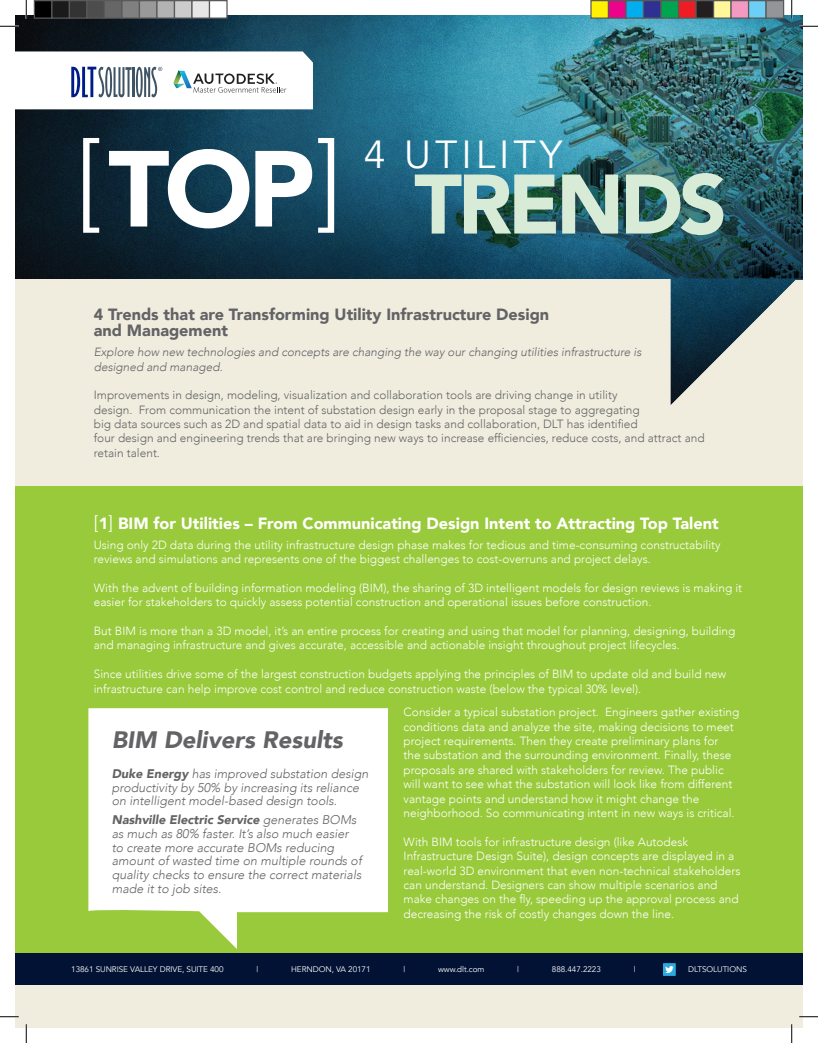
<style>
.page{position:relative;width:818px;height:1043px;background:#fff}
.page>*{position:absolute;margin:0;border:0;box-sizing:border-box;transform-origin:0 0}
.t1{font:900 106.75px "Avenir";color:#fff}
.t2{font:300 106.75px "Avenir";color:#fff}
.t3{font:900 83.38px "Avenir";letter-spacing:-.05em;color:#d8ebd7}
.t4{font:39.12px "Avenir";letter-spacing:.1em;color:#fff}
.t5{font:italic 900 23.75px "Avenir";color:#636366}
.t6{font:900 16.25px "Avenir";color:#fff}
.t7{font:900 16.25px/16.2px "Avenir";color:#636366}
.t8{font:italic 300 12.5px/13.8px "Avenir";color:#636366}
.t9{font:300 11.88px/14.4px "Avenir";color:#fff}
.t10{font:300 11.88px/14.4px "Avenir";color:#636366}
.t11{font:italic 300 11.88px/14.4px "Avenir";color:#636366}
.Footer-copy{font:8.12px "Avenir";letter-spacing:-.01em;color:#fff}
.s1{font-weight:300;font-size:18.75px}
.s2{font-weight:900}
</style>
<div class="page">
<div style="left:15px;top:271px;width:787px;height:215px;background:#f0eddf"></div>
<div style="left:15px;top:486px;width:787px;height:496px;background:#99ca3b"></div>
<div style="left:15px;top:982px;width:787px;height:46px;background:#f0eddf"></div>
<div style="left:15px;top:953px;width:787px;height:31px;background:#021234"></div>
<img style="left:15px;top:15px;width:787px;height:390px">
<svg style="left:15px;top:51px;width:298px;height:58px"></svg>
<div style="left:663px;top:963px;width:12px;height:12px;background:#2aaae1"></div>
<svg style="left:665px;top:966px;width:8px;height:7px"></svg>
<svg style="left:88px;top:708px;width:300px;height:241px;background:#eff6e0"></svg>
<svg style="left:0;top:25px;width:19px;height:2px"></svg>
<svg style="left:799px;top:25px;width:19px;height:2px"></svg>
<svg style="left:0;top:1016px;width:19px;height:1px"></svg>
<svg style="left:799px;top:1015px;width:19px;height:2px"></svg>
<svg style="left:25px;top:0;width:2px;height:19px"></svg>
<svg style="left:25px;top:1024px;width:2px;height:18px"></svg>
<svg style="left:790px;top:0;width:2px;height:19px"></svg>
<svg style="left:791px;top:1024px;width:1px;height:18px"></svg>
<div style="left:34px;top:1px;width:18px;height:17px;background:#000"></div>
<div style="left:34px;top:0;width:18px;height:19px;border:1px solid #595959"></div>
<div style="left:52px;top:1px;width:17px;height:17px;background:#1a1a1a"></div>
<div style="left:51px;top:0;width:19px;height:19px;border:1px solid #595959"></div>
<div style="left:69px;top:1px;width:18px;height:17px;background:#333"></div>
<div style="left:69px;top:0;width:19px;height:19px;border:1px solid #595959"></div>
<div style="left:87px;top:1px;width:17px;height:17px;background:#4d4d4d"></div>
<div style="left:86px;top:0;width:19px;height:19px;border:1px solid #595959"></div>
<div style="left:104px;top:1px;width:18px;height:17px;background:#666"></div>
<div style="left:104px;top:0;width:18px;height:19px;border:1px solid #595959"></div>
<div style="left:122px;top:1px;width:17px;height:17px;background:#808080"></div>
<div style="left:121px;top:0;width:19px;height:19px;border:1px solid #595959"></div>
<div style="left:139px;top:1px;width:18px;height:17px;background:#999"></div>
<div style="left:139px;top:0;width:19px;height:19px;border:1px solid #595959"></div>
<div style="left:157px;top:1px;width:17px;height:17px;background:#b3b3b3"></div>
<div style="left:156px;top:0;width:19px;height:19px;border:1px solid #595959"></div>
<div style="left:174px;top:1px;width:18px;height:17px;background:#ccc"></div>
<div style="left:174px;top:0;width:18px;height:19px;border:1px solid #595959"></div>
<div style="left:192px;top:1px;width:17px;height:17px;background:#e6e6e6"></div>
<div style="left:191px;top:0;width:19px;height:19px;border:1px solid #595959"></div>
<div style="left:209px;top:1px;width:18px;height:17px;background:#fff"></div>
<div style="left:209px;top:0;width:19px;height:19px;border:1px solid #595959"></div>
<div style="left:591px;top:1px;width:17px;height:17px;background:#fff101"></div>
<div style="left:590px;top:0;width:19px;height:19px;border:1px solid #595959"></div>
<div style="left:608px;top:1px;width:18px;height:17px;background:#ed028c"></div>
<div style="left:608px;top:0;width:18px;height:19px;border:1px solid #595959"></div>
<div style="left:626px;top:1px;width:17px;height:17px;background:#00aeef"></div>
<div style="left:625px;top:0;width:19px;height:19px;border:1px solid #595959"></div>
<div style="left:643px;top:1px;width:18px;height:17px;background:#2e3092"></div>
<div style="left:642px;top:0;width:19px;height:19px;border:1px solid #595959"></div>
<div style="left:661px;top:1px;width:17px;height:17px;background:#00a54f"></div>
<div style="left:660px;top:0;width:19px;height:19px;border:1px solid #595959"></div>
<div style="left:678px;top:1px;width:18px;height:17px;background:#ee1d23"></div>
<div style="left:678px;top:0;width:18px;height:19px;border:1px solid #595959"></div>
<div style="left:696px;top:1px;width:17px;height:17px;background:#231f20"></div>
<div style="left:695px;top:0;width:19px;height:19px;border:1px solid #595959"></div>
<div style="left:713px;top:1px;width:18px;height:17px;background:#fff79a"></div>
<div style="left:712px;top:0;width:19px;height:19px;border:1px solid #595959"></div>
<div style="left:731px;top:1px;width:17px;height:17px;background:#f499c2"></div>
<div style="left:730px;top:0;width:19px;height:19px;border:1px solid #595959"></div>
<div style="left:748px;top:1px;width:18px;height:17px;background:#6bcff6"></div>
<div style="left:748px;top:0;width:18px;height:19px;border:1px solid #595959"></div>
<div style="left:766px;top:1px;width:17px;height:17px;background:#939598"></div>
<div style="left:765px;top:0;width:19px;height:19px;border:1px solid #595959"></div>
<p class="t2" style="left:75px;top:116px;width:29px">[</p>
<p class="t2" style="left:314px;top:116px;width:29px">]</p>
<p class="t1" style="left:108px;top:98px;width:208px">TOP</p>
<p class="t4" style="left:364px;top:131px;width:200px">4 UTILITY</p>
<p class="t3" style="left:414px;top:133px;width:314px">TRENDS</p>
<p class="t7" style="left:94px;top:305px;width:457px">4 Trends that are Transforming Utility Infrastructure Design and Management</p>
<p class="t11" style="left:94px;top:345px;width:549px">Explore how new technologies and concepts are changing the way our changing utilities infrastructure is designed and managed.</p>
<p class="t10" style="left:94px;top:388px;width:612px">Improvements in design, modeling, visualization and collaboration tools are driving change in utility<br>design. From communication the intent of substation design early in the proposal stage to aggregating<br>big data sources such as 2D and spatial data to aid in design tasks and collaboration, DLT has identified<br>four design and engineering trends that are bringing new ways to increase efficiencies, reduce costs, and attract and retain talent.</p>
<p class="t6" style="left:94px;top:509px;width:626px"><span class="s1">[</span>1<span class="s1">]</span> BIM for Utilities – From Communicating Design Intent to Attracting Top Talent</p>
<p class="t9" style="left:94px;top:537px;width:628px">Using only 2D data during the utility infrastructure design phase makes for tedious and time-consuming constructability reviews and simulations and represents one of the biggest challenges to cost-overruns and project delays.</p>
<p class="t9" style="left:94px;top:580px;width:650px">With the advent of building information modeling (BIM), the sharing of 3D intelligent models for design reviews is making it easier for stakeholders to quickly assess potential construction and operational issues before construction.</p>
<p class="t9" style="left:94px;top:623px;width:643px">But BIM is more than a 3D model, it’s an entire process for creating and using that model for planning, designing, building and managing infrastructure and gives accurate, accessible and actionable insight throughout project lifecycles.</p>
<p class="t9" style="left:94px;top:667px;width:634px">Since utilities drive some of the largest construction budgets applying the principles of BIM to update old and build new infrastructure can help improve cost control and reduce construction waste (below the typical 30% level).</p>
<p class="t5" style="left:112px;top:720px;width:232px">BIM Delivers Results</p>
<p class="t8" style="left:112px;top:766px;width:258px"><span class="s2">Duke Energy</span> has improved substation design productivity by 50% by increasing its reliance on intelligent model-based design tools.</p>
<p class="t8" style="left:112px;top:813px;width:251px"><span class="s2">Nashville Electric Service</span> generates BOMs as much as 80% faster. It’s also much easier to create more accurate BOMs reducing amount of wasted time on multiple rounds of quality checks to ensure the correct materials made it to job sites.</p>
<p class="t9" style="left:403px;top:705px;width:337px">Consider a typical substation project. Engineers gather existing conditions data and analyze the site, making decisions to meet project requirements. Then they create preliminary plans for<br>the substation and the surrounding environment. Finally, these proposals are shared with stakeholders for review. The public will want to see what the substation will look like from different vantage points and understand how it might change the neighborhood. So communicating intent in new ways is critical.</p>
<p class="t9" style="left:403px;top:834px;width:338px">With BIM tools for infrastructure design (like Autodesk Infrastructure Design Suite), design concepts are displayed in a real-world 3D environment that even non-technical stakeholders can understand. Designers can show multiple scenarios and make changes on the fly, speeding up the approval process and decreasing the risk of costly changes down the line.</p>
<p class="Footer-copy" style="left:71px;top:964px;width:154px">13861 SUNRISE VALLEY DRIVE, SUITE 400</p>
<p class="Footer-copy" style="left:256px;top:964px;width:3px">|</p>
<p class="Footer-copy" style="left:291px;top:964px;width:81px">HERNDON, VA 20171</p>
<p class="Footer-copy" style="left:403px;top:964px;width:3px">|</p>
<p class="Footer-copy" style="left:438px;top:964px;width:48px">www.dlt.com</p>
<p class="Footer-copy" style="left:517px;top:964px;width:3px">|</p>
<p class="Footer-copy" style="left:552px;top:964px;width:50px">888.447.2223</p>
<p class="Footer-copy" style="left:633px;top:964px;width:3px">|</p>
<p class="Footer-copy" style="left:688px;top:964px;width:60px">DLTSOLUTIONS</p>
</div>
